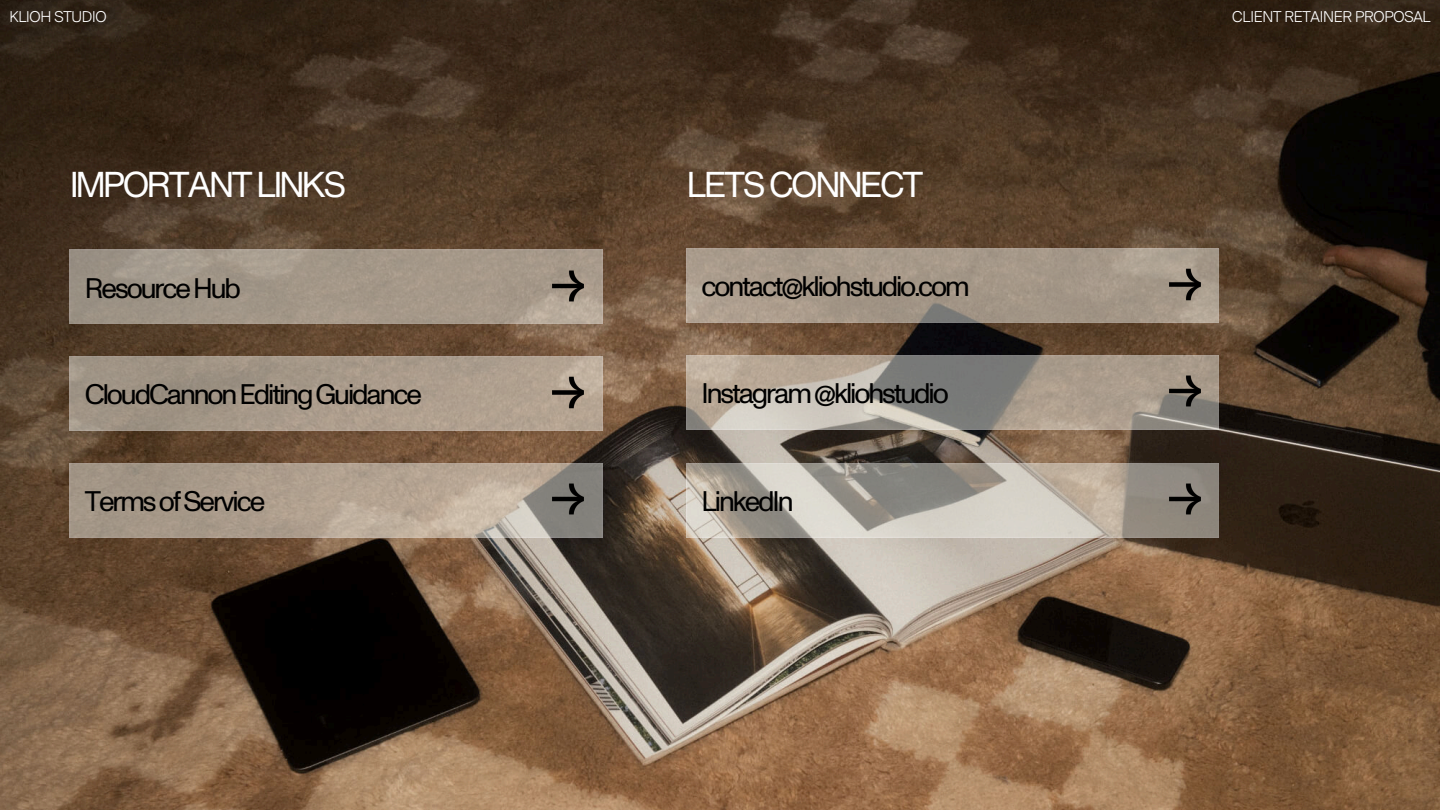
<style>
.page{position:relative;width:1440px;height:810px;background:#fff}
.page>*{position:absolute;margin:0;border:0;box-sizing:border-box;transform-origin:0 0}
.t1{font:35px "Helvetica Now Text";letter-spacing:-.1em;color:#fff}
.t2{font:28.3px "ABC Monument Grotesk";letter-spacing:-.075em;color:#000}
.t3{font:300 15px "Suisse Intl";letter-spacing:-.015em;color:#fff}
</style>
<div class="page">
<img style="left:0;top:0;width:1440px;height:810px">
<svg style="left:70px;top:250px;width:532px;height:74px"></svg>
<svg style="left:686px;top:248px;width:533px;height:75px"></svg>
<svg style="left:686px;top:355px;width:533px;height:74px"></svg>
<svg style="left:686px;top:463px;width:533px;height:74px"></svg>
<svg style="left:70px;top:356px;width:532px;height:75px"></svg>
<svg style="left:70px;top:463px;width:532px;height:74px"></svg>
<img style="left:547px;top:261px;width:42px;height:50px">
<img style="left:1164px;top:260px;width:42px;height:49px">
<img style="left:1164px;top:366px;width:42px;height:50px">
<img style="left:1164px;top:474px;width:42px;height:50px">
<img style="left:547px;top:368px;width:42px;height:49px">
<img style="left:547px;top:474px;width:42px;height:50px">
<p class="t3" style="left:9px;top:10px;width:99px">KLIOH STUDIO</p>
<p class="t3" style="left:1232px;top:10px;width:200px">CLIENT RETAINER PROPOSAL</p>
<h1 class="t1" style="left:70px;top:158px;width:278px">IMPORTANT LINKS</h1>
<h2 class="t1" style="left:686px;top:158px;width:239px">LETS CONNECT</h2>
<p class="t2" style="left:85px;top:275px;width:158px">ResourceHub</p>
<h2 class="t2" style="left:702px;top:274px;width:270px">contact@kliohstudio.com</h2>
<p class="t2" style="left:85px;top:382px;width:339px">CloudCannonEditingGuidance</p>
<h1 class="t2" style="left:85px;top:489px;width:182px">TermsofService</h1>
<p class="t2" style="left:702px;top:381px;width:249px">Instagram@kliohstudio</p>
<h2 class="t2" style="left:702px;top:489px;width:94px">LinkedIn</h2>
</div>
